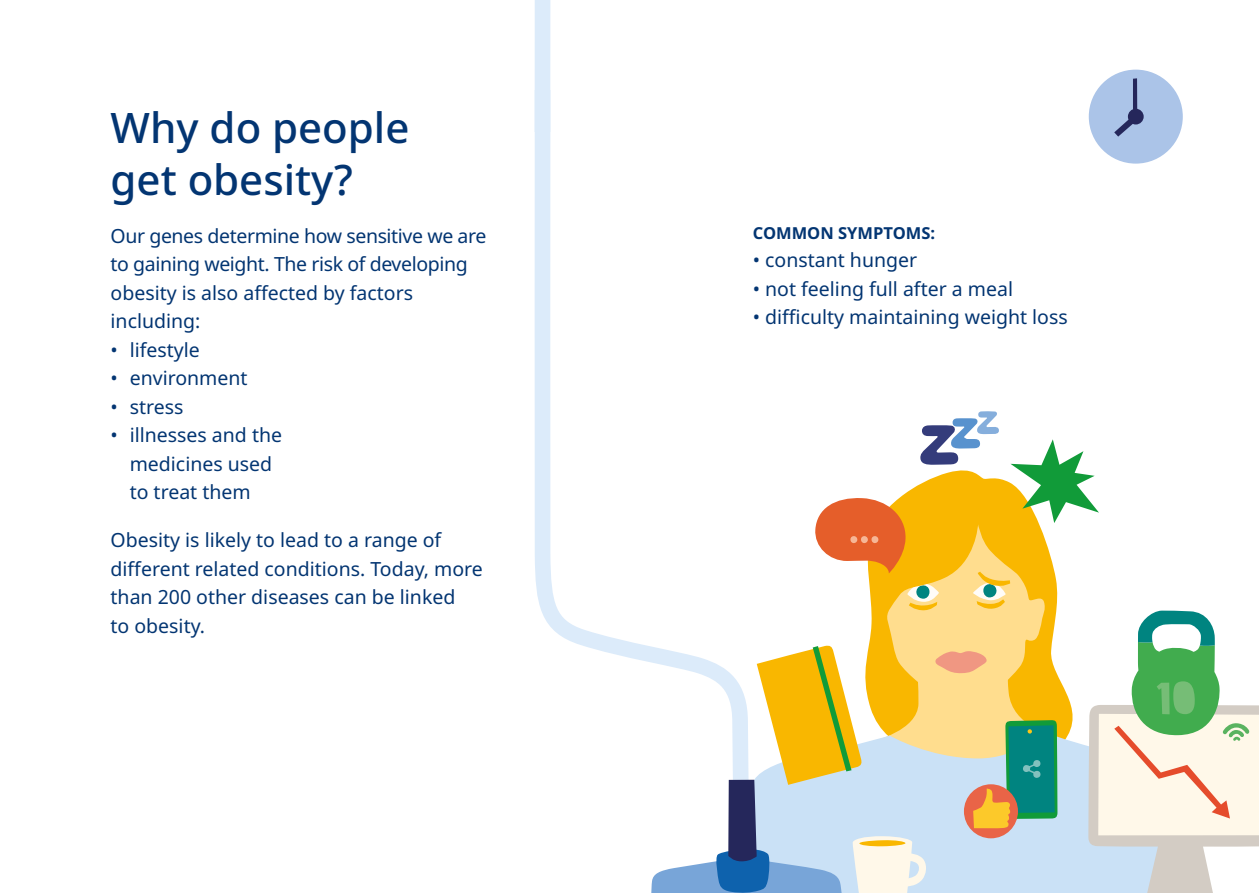
<style>
.page{position:relative;width:1259px;height:893px;background:#fff}
.page>*{position:absolute;margin:0;border:0;box-sizing:border-box;transform-origin:0 0}
.t1{font:500 42px/52.5px "Apis";color:#033572}
.t2{font:19.5px/28.5px "Apis";color:#033572}
.t3{font:19.5px/28.5px "Apis";letter-spacing:-.02em;color:#033572}
.t4{font:700 16.5px "Apis";color:#033572}
</style>
<div class="page">
<svg style="left:534px;top:132px;width:117px;height:531px"></svg>
<svg style="left:651px;top:411px;width:608px;height:482px"></svg>
<svg style="left:534px;top:0;width:17px;height:132px;background:#deecfa"></svg>
<div style="left:1088px;top:70px;width:94px;height:94px;background:#abc4e8;border-radius:50%"></div>
<div style="left:1128px;top:109px;width:15px;height:15px;background:#25275b;border-radius:50%"></div>
<hr style="left:1133px;top:78px;width:4px;height:38px;background:#25275b">
<svg style="left:1114px;top:118px;width:20px;height:19px"></svg>
<h1 class="t1" style="left:111px;top:102px;width:300px">Why do people get obesity?</h1>
<p class="t3" style="left:111px;top:222px;width:377px">Our genes determine how sensitive we are to gaining weight. The risk of developing obesity is also affected by factors including:</p>
<p class="t2" style="left:111px;top:336px;width:91px">• lifestyle</p>
<p class="t2" style="left:111px;top:365px;width:138px">• environment</p>
<p class="t2" style="left:111px;top:393px;width:74px">• stress</p>
<p class="t2" style="left:130px;top:422px;width:154px;text-indent:-19px">• illnesses and the medicines used to treat them</p>
<p class="t2" style="left:111px;top:526px;width:374px">Obesity is likely to lead to a range of different related conditions. Today, more than 200 other diseases can be linked<br>to obesity.</p>
<p class="t4" style="left:753px;top:221px;width:184px">COMMON SYMPTOMS:</p>
<p class="t2" style="left:753px;top:246px;width:166px">• constant hunger</p>
<p class="t2" style="left:753px;top:275px;width:262px">• not feeling full after a meal</p>
<p class="t2" style="left:753px;top:303px;width:316px">• difficulty maintaining weight loss</p>
</div>
